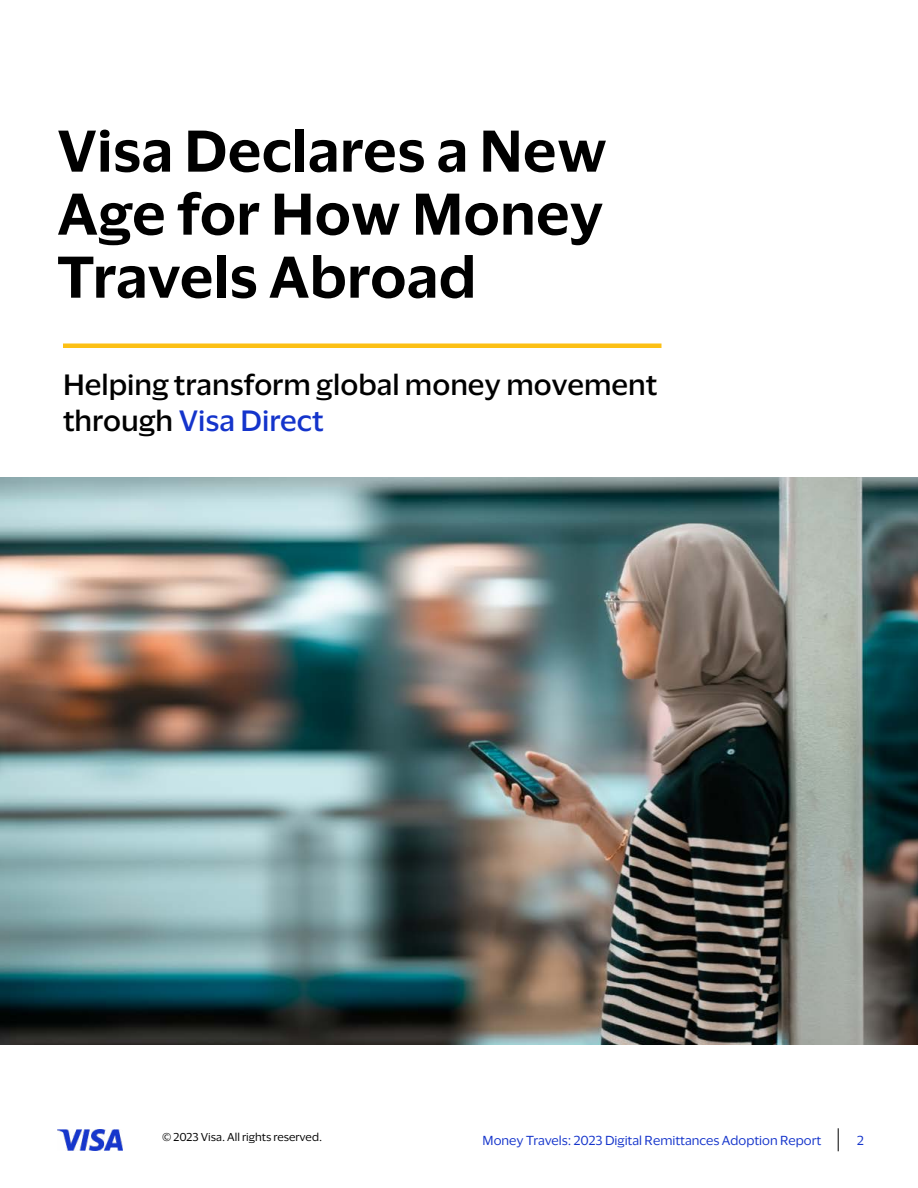
<style>
.page{position:relative;width:918px;height:1188px;background:#fff}
.page>*{position:absolute;margin:0;border:0;box-sizing:border-box;transform-origin:0 0}
.t1{font:600 54px/63px "Visa Dialect";color:#000;text-align:justify}
.t2{font:500 27px/36px "Visa Dialect";color:#000}
.t3{font:12px "Visa Dialect";color:#1434cb}
.t4{font:10.5px "Visa Dialect";color:#000}
.s1{color:#1434cb}
</style>
<div class="page">
<svg style="left:838px;top:1128px;width:1px;height:23px"></svg>
<img style="left:57px;top:1129px;width:65px;height:22px">
<img style="left:0;top:477px;width:918px;height:567px">
<hr style="left:63px;top:344px;width:599px;height:4px;background:#fcc015">
<h1 class="t1" style="left:57px;top:116px;width:552px">Visa Declares a New Age for How Money Travels Abroad</h1>
<p class="t2" style="left:63px;top:365px;width:596px">Helping transform global money movement through <span class="s1">Visa Direct</span></p>
<p class="t4" style="left:162px;top:1129px;width:162px">© 2023 Visa. All rights reserved.</p>
<p class="t3" style="left:483px;top:1131px;width:340px">Money Travels: 2023 Digital Remittances Adoption Report</p>
<p class="t3" style="left:857px;top:1131px;width:8px">2</p>
</div>
